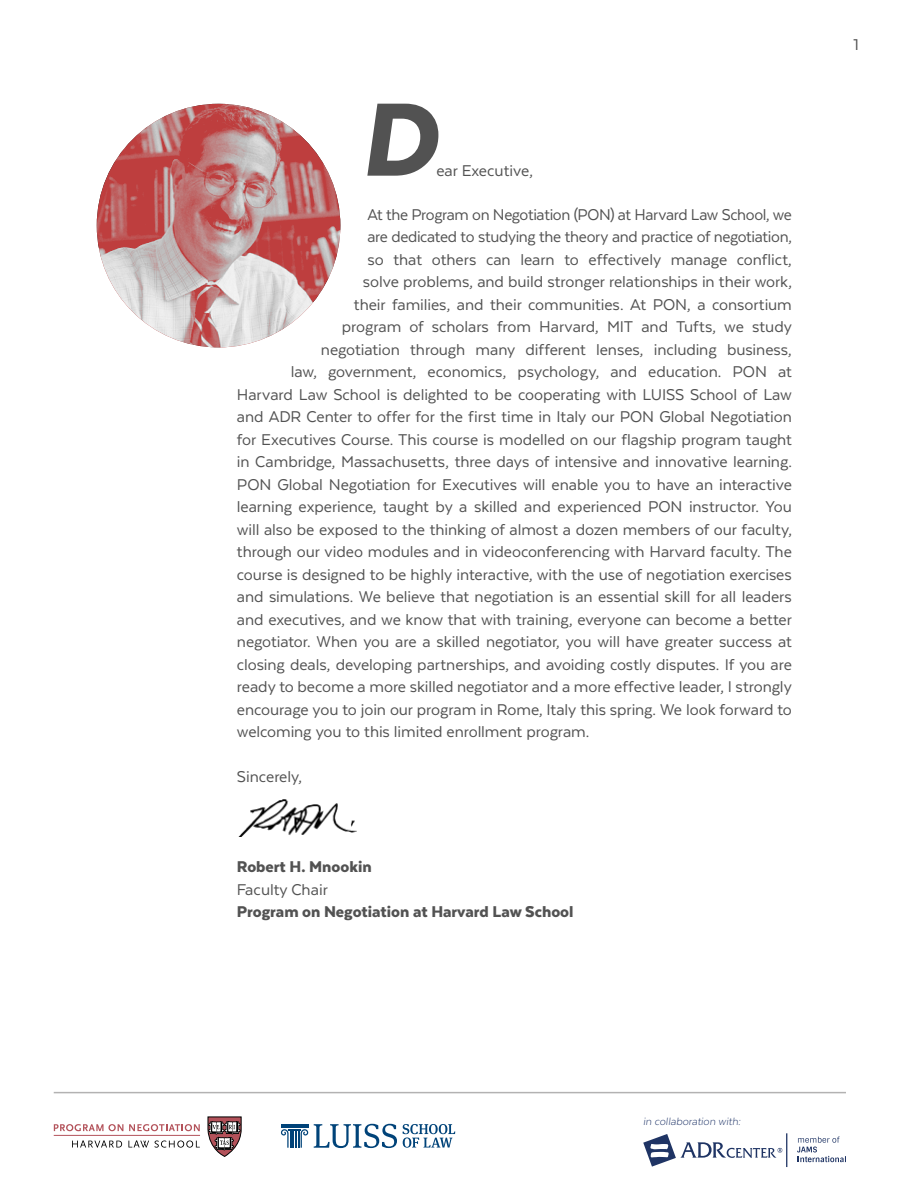
<style>
.page{position:relative;width:900px;height:1200px;background:#fff}
.page>*{position:absolute;margin:0;border:0;box-sizing:border-box;transform-origin:0 0}
.t1{font:italic 900 120px "Texta Alt";color:#525252}
.t2{font:18px "Texta";letter-spacing:-.005em;color:#525252}
.t3{font:900 18px "Texta";color:#525252}
.t4{font:italic 300 12.15px "Texta Alt";color:#1e3367}
</style>
<div class="page">
<svg style="left:314px;top:1124px;width:83px;height:24px"></svg>
<svg style="left:281px;top:1124px;width:27px;height:24px"></svg>
<svg style="left:403px;top:1124px;width:52px;height:24px"></svg>
<hr style="left:54px;top:1135px;width:146px;height:1px;background:#b3525a">
<svg style="left:54px;top:1124px;width:69px;height:7px"></svg>
<svg style="left:129px;top:1124px;width:71px;height:7px"></svg>
<svg style="left:72px;top:1140px;width:50px;height:8px"></svg>
<svg style="left:128px;top:1140px;width:72px;height:8px"></svg>
<svg style="left:208px;top:1117px;width:33px;height:40px"></svg>
<hr style="left:786px;top:1133px;width:1px;height:34px;background:#1f3464">
<svg style="left:797px;top:1137px;width:49px;height:25px"></svg>
<svg style="left:643px;top:1134px;width:139px;height:33px"></svg>
<div style="left:677px;top:1159px;width:104px;height:11px;background:#fff"></div>
<hr style="left:54px;top:1092px;width:792px;height:1px;background:#b3b2b2">
<img style="left:97px;top:104px;width:243px;height:243px">
<img style="left:238px;top:799px;width:118px;height:38px">
<h1 class="t1" style="left:360px;top:77px;width:78px">D</h1>
<p class="t2" style="left:436px;top:161px;width:98px">ear Executive,</p>
<p class="t2" style="left:367px;top:205px;width:426px">At the Program on Negotiation (PON) at Harvard Law School, we</p>
<p class="t2" style="left:367px;top:228px;width:426px">are dedicated to studying the theory and practice of negotiation,</p>
<p class="t2" style="left:367px;top:250px;width:426px">so that others can learn to effectively manage conflict,</p>
<p class="t2" style="left:363px;top:273px;width:431px">solve problems, and build stronger relationships in their work,</p>
<p class="t2" style="left:354px;top:295px;width:440px">their families, and their communities. At PON, a consortium</p>
<p class="t2" style="left:342px;top:318px;width:451px">program of scholars from Harvard, MIT and Tufts, we study</p>
<p class="t2" style="left:321px;top:340px;width:472px">negotiation through many different lenses, including business,</p>
<p class="t2" style="left:291px;top:363px;width:503px">law, government, economics, psychology, and education. PON at</p>
<p class="t2" style="left:237px;top:385px;width:557px">Harvard Law School is delighted to be cooperating with LUISS School of Law</p>
<p class="t2" style="left:237px;top:408px;width:556px">and ADR Center to offer for the first time in Italy our PON Global Negotiation</p>
<p class="t2" style="left:237px;top:430px;width:557px">for Executives Course. This course is modelled on our flagship program taught</p>
<p class="t2" style="left:237px;top:453px;width:557px">in Cambridge, Massachusetts, three days of intensive and innovative learning.</p>
<p class="t2" style="left:237px;top:475px;width:556px">PON Global Negotiation for Executives will enable you to have an interactive</p>
<p class="t2" style="left:237px;top:498px;width:557px">learning experience, taught by a skilled and experienced PON instructor. You</p>
<p class="t2" style="left:237px;top:520px;width:557px">will also be exposed to the thinking of almost a dozen members of our faculty,</p>
<p class="t2" style="left:237px;top:543px;width:557px">through our video modules and in videoconferencing with Harvard faculty. The</p>
<p class="t2" style="left:237px;top:565px;width:556px">course is designed to be highly interactive, with the use of negotiation exercises</p>
<p class="t2" style="left:237px;top:588px;width:557px">and simulations. We believe that negotiation is an essential skill for all leaders</p>
<p class="t2" style="left:237px;top:610px;width:556px">and executives, and we know that with training, everyone can become a better</p>
<p class="t2" style="left:237px;top:633px;width:557px">negotiator. When you are a skilled negotiator, you will have greater success at</p>
<p class="t2" style="left:237px;top:655px;width:557px">closing deals, developing partnerships, and avoiding costly disputes. If you are</p>
<p class="t2" style="left:237px;top:678px;width:556px">ready to become a more skilled negotiator and a more effective leader, I strongly</p>
<p class="t2" style="left:237px;top:700px;width:557px">encourage you to join our program in Rome, Italy this spring. We look forward to</p>
<p class="t2" style="left:237px;top:723px;width:354px">welcoming you to this limited enrollment program.</p>
<p class="t2" style="left:237px;top:768px;width:67px">Sincerely,</p>
<p class="t3" style="left:237px;top:857px;width:136px">Robert H. Mnookin</p>
<p class="t2" style="left:237px;top:880px;width:92px">Faculty Chair</p>
<p class="t3" style="left:237px;top:902px;width:338px">Program on Negotiation at Harvard Law School</p>
<p class="t2" style="left:854px;top:35px;width:7px">1</p>
<p class="t4" style="left:643px;top:1115px;width:99px">in collaboration with:</p>
</div>
